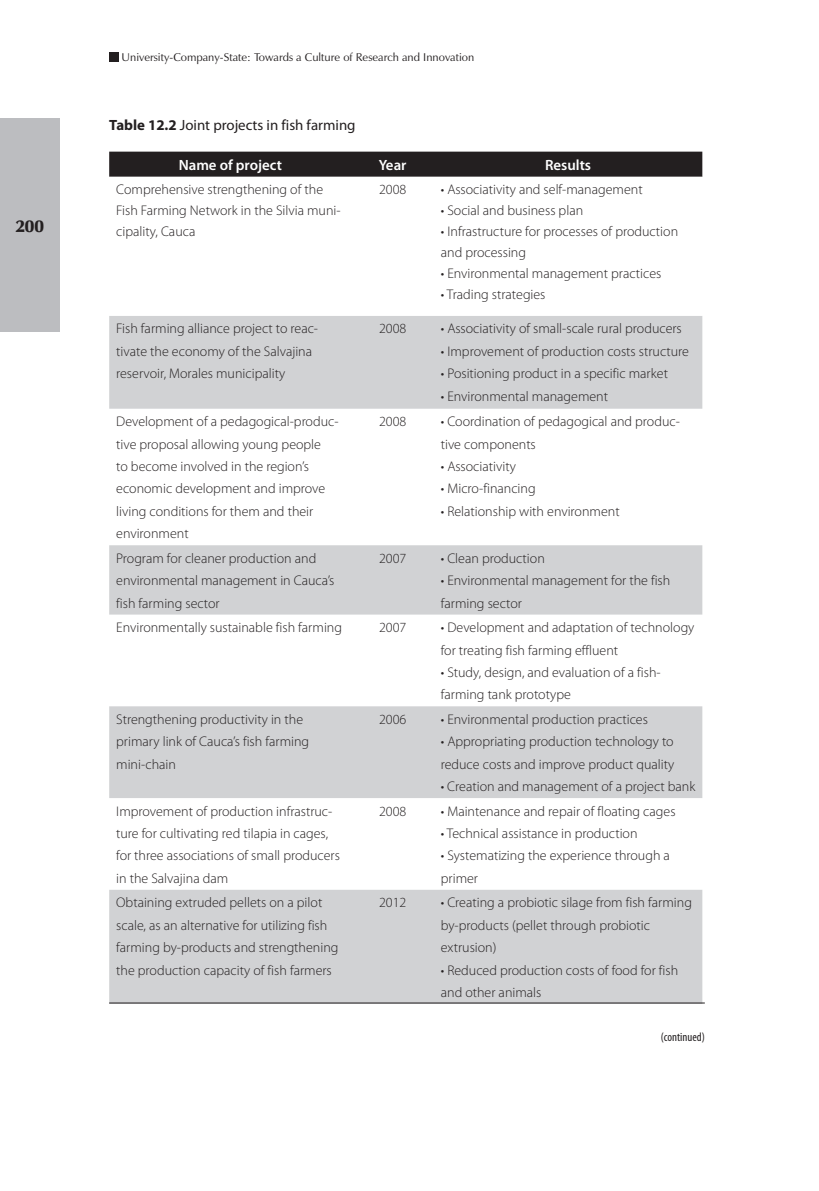
<style>
.page{position:relative;width:819px;height:1191px;background:#fff}
.page>*{position:absolute;margin:0;border:0;box-sizing:border-box;transform-origin:0 0}
.t1{font:900 17.5px "Zapf Humanist 601 BT";color:#231f20}
.t2{font:14.88px "Myriad Pro";color:#231f20}
.t3{font:600 14.88px "Myriad Pro";color:#fff}
.t4{font:300 14px/22.4px "Myriad Pro";color:#231f20}
.t5{font:condensed 12.25px "Myriad Pro";color:#231f20}
.t6{font:11.38px "Zapf Humanist 601 BT";color:#231f20}
.s1{font-weight:700}
</style>
<div class="page">
<div style="left:109px;top:52px;width:10px;height:10px;background:#231f20"></div>
<div style="left:0;top:119px;width:59px;height:213px;background:#bcbdc0"></div>
<div style="left:109px;top:152px;width:593px;height:25px;background:#231f20"></div>
<svg style="left:109px;top:316px;width:593px;height:688px;fill:#d1d2d4"></svg>
<hr style="left:109px;top:1002px;width:595px;height:1px;background:#231f20">
<p class="t1" style="left:15px;top:215px;width:30px">200</p>
<p class="t6" style="left:122px;top:50px;width:354px">University-Company-State: Towards a Culture of Research and Innovation</p>
<p class="t2" style="left:109px;top:116px;width:248px"><span class="s1">Table 12.2</span> Joint projects in fish farming</p>
<p class="t3" style="left:179px;top:155px;width:105px">Name of project</p>
<p class="t3" style="left:379px;top:155px;width:29px">Year</p>
<p class="t3" style="left:545px;top:155px;width:48px">Results</p>
<p class="t4" style="left:116px;top:179px;width:226px;line-height:21px">Comprehensive strengthening of the<br>Fish Farming Network in the Silvia muni&shy;cipality, Cauca</p>
<p class="t4" style="left:379px;top:178px;width:29px">2008</p>
<p class="t4" style="left:441px;top:178px;width:203px">• Associativity and self-management</p>
<p class="t4" style="left:441px;top:199px;width:144px">• Social and business plan</p>
<p class="t4" style="left:441px;top:221px;width:239px;line-height:21px">• Infrastructure for processes of production and processing</p>
<p class="t4" style="left:441px;top:262px;width:222px">• Environmental management practices</p>
<p class="t4" style="left:441px;top:283px;width:106px">• Trading strategies</p>
<p class="t4" style="left:116px;top:317px;width:203px">Fish farming alliance project to reac&shy;tivate the economy of the Salvajina reservoir, Morales municipality</p>
<p class="t4" style="left:379px;top:317px;width:29px">2008</p>
<p class="t4" style="left:441px;top:317px;width:242px">• Associativity of small-scale rural producers</p>
<p class="t4" style="left:441px;top:340px;width:250px">• Improvement of production costs structure</p>
<p class="t4" style="left:441px;top:362px;width:229px">• Positioning product in a specific market</p>
<p class="t4" style="left:441px;top:385px;width:169px">• Environmental management</p>
<p class="t4" style="left:116px;top:410px;width:224px">Development of a pedagogical-produc&shy;tive proposal allowing young people<br>to become involved in the region’s economic development and improve living conditions for them and their environment</p>
<p class="t4" style="left:379px;top:410px;width:29px">2008</p>
<p class="t4" style="left:441px;top:410px;width:240px">• Coordination of pedagogical and produc&shy;tive components</p>
<p class="t4" style="left:441px;top:455px;width:77px">• Associativity</p>
<p class="t4" style="left:441px;top:477px;width:96px">• Micro-financing</p>
<p class="t4" style="left:441px;top:500px;width:180px">• Relationship with environment</p>
<p class="t4" style="left:116px;top:547px;width:220px">Program for cleaner production and environmental management in Cauca’s fish farming sector</p>
<p class="t4" style="left:379px;top:547px;width:29px">2007</p>
<p class="t4" style="left:441px;top:547px;width:105px">• Clean production</p>
<p class="t4" style="left:441px;top:569px;width:231px">• Environmental management for the fish farming sector</p>
<p class="t4" style="left:116px;top:616px;width:227px">Environmentally sustainable fish farming</p>
<p class="t4" style="left:379px;top:616px;width:29px">2007</p>
<p class="t4" style="left:441px;top:616px;width:255px">• Development and adaptation of technology for treating fish farming effluent</p>
<p class="t4" style="left:441px;top:661px;width:221px">• Study, design, and evaluation of a fish&shy;farming tank prototype</p>
<p class="t4" style="left:116px;top:708px;width:194px">Strengthening productivity in the primary link of Cauca’s fish farming mini-chain</p>
<p class="t4" style="left:379px;top:708px;width:29px">2006</p>
<p class="t4" style="left:441px;top:708px;width:209px">• Environmental production practices</p>
<p class="t4" style="left:441px;top:730px;width:235px">• Appropriating production technology to reduce costs and improve product quality</p>
<p class="t4" style="left:441px;top:775px;width:256px">• Creation and management of a project bank</p>
<p class="t4" style="left:116px;top:799px;width:225px">Improvement of production infrastruc&shy;ture for cultivating red tilapia in cages, for three associations of small producers in the Salvajina dam</p>
<p class="t4" style="left:379px;top:799px;width:29px">2008</p>
<p class="t4" style="left:441px;top:799px;width:236px">• Maintenance and repair of floating cages</p>
<p class="t4" style="left:441px;top:822px;width:198px">• Technical assistance in production</p>
<p class="t4" style="left:441px;top:844px;width:230px">• Systematizing the experience through a primer</p>
<p class="t4" style="left:116px;top:891px;width:224px">Obtaining extruded pellets on a pilot scale, as an alternative for utilizing fish farming by-products and strengthening the production capacity of fish farmers</p>
<p class="t4" style="left:379px;top:891px;width:29px">2012</p>
<p class="t4" style="left:441px;top:891px;width:253px">• Creating a probiotic silage from fish farming by-products (pellet through probiotic extrusion)</p>
<p class="t4" style="left:441px;top:958px;width:239px">• Reduced production costs of food for fish and other animals</p>
<p class="t5" style="left:661px;top:1029px;width:45px">(continued)</p>
</div>
